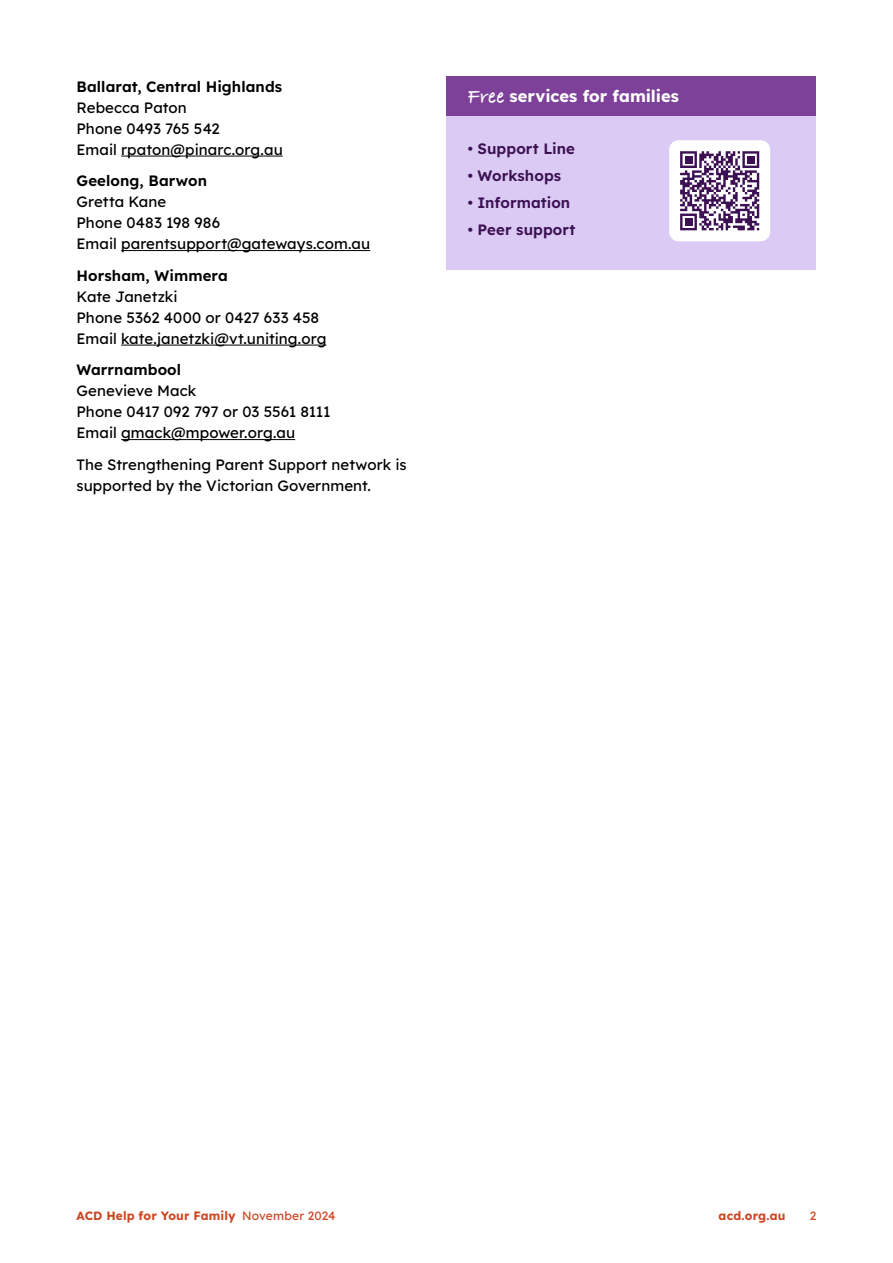
<style>
.page{position:relative;width:893px;height:1263px;background:#fff}
.page>*{position:absolute;margin:0;border:0;box-sizing:border-box;transform-origin:0 0}
.t1{font:700 16.5px "Lexend";color:#fff}
.Body{font:15px/21px "Lexend";letter-spacing:.005em;color:#000}
.t2{font:600 15px "Lexend";letter-spacing:.005em;color:#000}
.t3{font:600 15px "Lexend";letter-spacing:.005em;color:#3c1053}
.t4{font:700 12px "Lexend";letter-spacing:.01em;color:#cf4520}
.t5{font:12px "Lexend";color:#cf4520}
.s1{font-family:"Bradley Hand ITCTT";font-size:21px}
.s2{font-weight:400}
</style>
<div class="page">
<hr style="left:121px;top:156px;width:162px;height:1px;background:#000">
<hr style="left:121px;top:250px;width:249px;height:1px;background:#000">
<hr style="left:121px;top:345px;width:205px;height:1px;background:#000">
<hr style="left:121px;top:439px;width:174px;height:1px;background:#000">
<div style="left:446px;top:116px;width:370px;height:153px;background:#dacaf4"></div>
<div style="left:446px;top:77px;width:370px;height:39px;background:#7d4199"></div>
<div style="left:669px;top:140px;width:101px;height:101px;background:#fff;border-radius:10px"></div>
<svg style="left:680px;top:151px;width:79px;height:79px"></svg>
<div style="left:685px;top:218px;width:7px;height:8px;background:#3c1053"></div>
<h3 class="t2" style="left:77px;top:75px;width:207px">Ballarat, Central Highlands</h3>
<p class="Body" style="left:77px;top:96px;width:208px">Rebecca Paton<br>Phone 0493 765 542<br>Email rpaton@pinarc.org.au</p>
<h3 class="t2" style="left:77px;top:169px;width:132px">Geelong, Barwon</h3>
<p class="Body" style="left:77px;top:190px;width:295px">Gretta Kane<br>Phone 0483 198 986<br>Email parentsupport@gateways.com.au</p>
<h3 class="t2" style="left:77px;top:264px;width:153px">Horsham, Wimmera</h3>
<p class="Body" style="left:77px;top:285px;width:251px">Kate Janetzki<br>Phone 5362 4000 or 0427 633 458<br>Email kate.janetzki@vt.uniting.org</p>
<h3 class="t2" style="left:77px;top:358px;width:106px">Warrnambool</h3>
<p class="Body" style="left:77px;top:379px;width:255px">Genevieve Mack<br>Phone 0417 092 797 or 03 5561 8111<br>Email gmack@mpower.org.au</p>
<p class="Body" style="left:77px;top:453px;width:332px">The Strengthening Parent Support network is supported by the Victorian Government.</p>
<h2 class="t1" style="left:468px;top:83px;width:213px"><span class="s1">Free</span> services for families</h2>
<p class="t3" style="left:468px;top:137px;width:109px">• Support Line</p>
<p class="t3" style="left:468px;top:164px;width:95px">• Workshops</p>
<p class="t3" style="left:468px;top:191px;width:104px">• Information</p>
<p class="t3" style="left:468px;top:218px;width:109px">• Peer support</p>
<p class="t4" style="left:77px;top:1206px;width:261px">ACD Help for Your Family <span class="s2">November 2024</span></p>
<p class="t4" style="left:719px;top:1206px;width:68px">acd.org.au</p>
<p class="t5" style="left:810px;top:1207px;width:8px">2</p>
</div>
